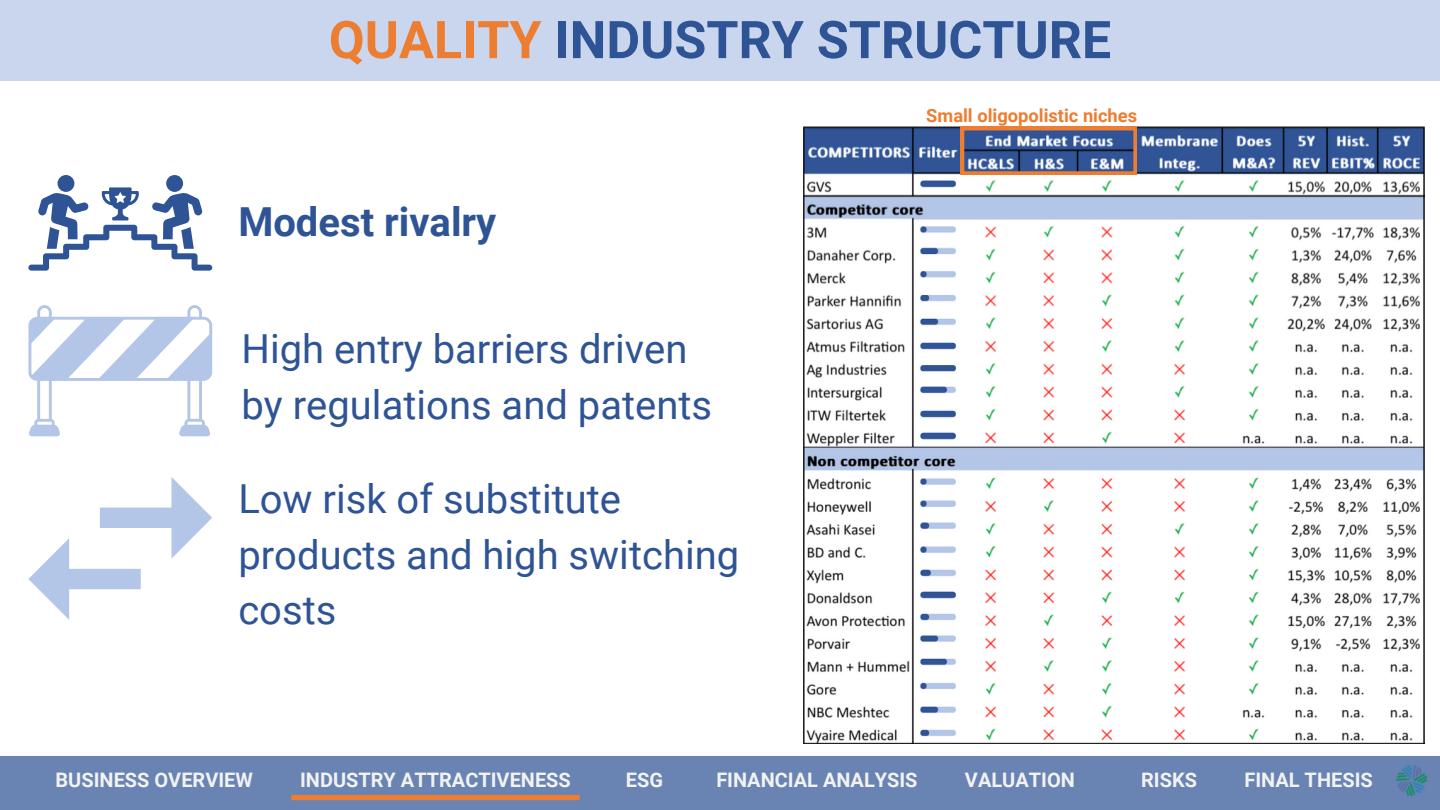
<style>
.page{position:relative;width:1440px;height:810px;background:#fff}
.page>*{position:absolute;margin:0;border:0;box-sizing:border-box;transform-origin:0 0}
.t1{font:700 52px "Roboto";color:#2f5496}
.t2{font:40px/55.5px "Roboto";color:#2f5496}
.t3{font:700 40px "Roboto";color:#2f5496}
.t4{font:700 20px "Roboto";color:#f2f2f2}
.t5{font:700 18.3px "Roboto";color:#ed7d31}
.s1{color:#ed7d31}
</style>
<div class="page">
<div style="left:0;top:756px;width:1440px;height:54px;background:#6984b3"></div>
<div style="left:0;top:0;width:1440px;height:81px;background:#c9d6ed"></div>
<img style="left:804px;top:127px;width:621px;height:616px">
<svg style="left:961px;top:127px;width:176px;height:48px"></svg>
<div style="left:291px;top:795px;width:289px;height:5px;background:#ed7d31"></div>
<img style="left:1397px;top:766px;width:30px;height:30px">
<div style="left:58px;top:175px;width:16px;height:17px;background:#2f5496;border-radius:50%"></div>
<div style="left:166px;top:175px;width:17px;height:17px;background:#2f5496;border-radius:50%"></div>
<svg style="left:28px;top:187px;width:184px;height:83px"></svg>
<svg style="left:28px;top:305px;width:184px;height:131px"></svg>
<svg style="left:28px;top:477px;width:184px;height:143px"></svg>
<h1 class="t1" style="left:329px;top:10px;width:784px"><span class="s1">QUALITY</span> INDUSTRY STRUCTURE</h1>
<p class="t3" style="left:238px;top:198px;width:259px">Modest rivalry</p>
<p class="t2" style="left:242px;top:322px;width:472px">High entry barriers driven by regulations and patents</p>
<p class="t2" style="left:238px;top:472px;width:502px">Low risk of substitute products and high switching costs</p>
<p class="t5" style="left:926px;top:105px;width:212px">Small oligopolistic niches</p>
<p class="t4" style="left:56px;top:769px;width:199px">BUSINESS OVERVIEW</p>
<p class="t4" style="left:300px;top:769px;width:272px">INDUSTRY ATTRACTIVENESS</p>
<p class="t4" style="left:626px;top:769px;width:39px">ESG</p>
<p class="t4" style="left:716px;top:769px;width:203px">FINANCIAL ANALYSIS</p>
<p class="t4" style="left:965px;top:769px;width:112px">VALUATION</p>
<p class="t4" style="left:1141px;top:769px;width:57px">RISKS</p>
<p class="t4" style="left:1245px;top:769px;width:130px">FINAL THESIS</p>
</div>
